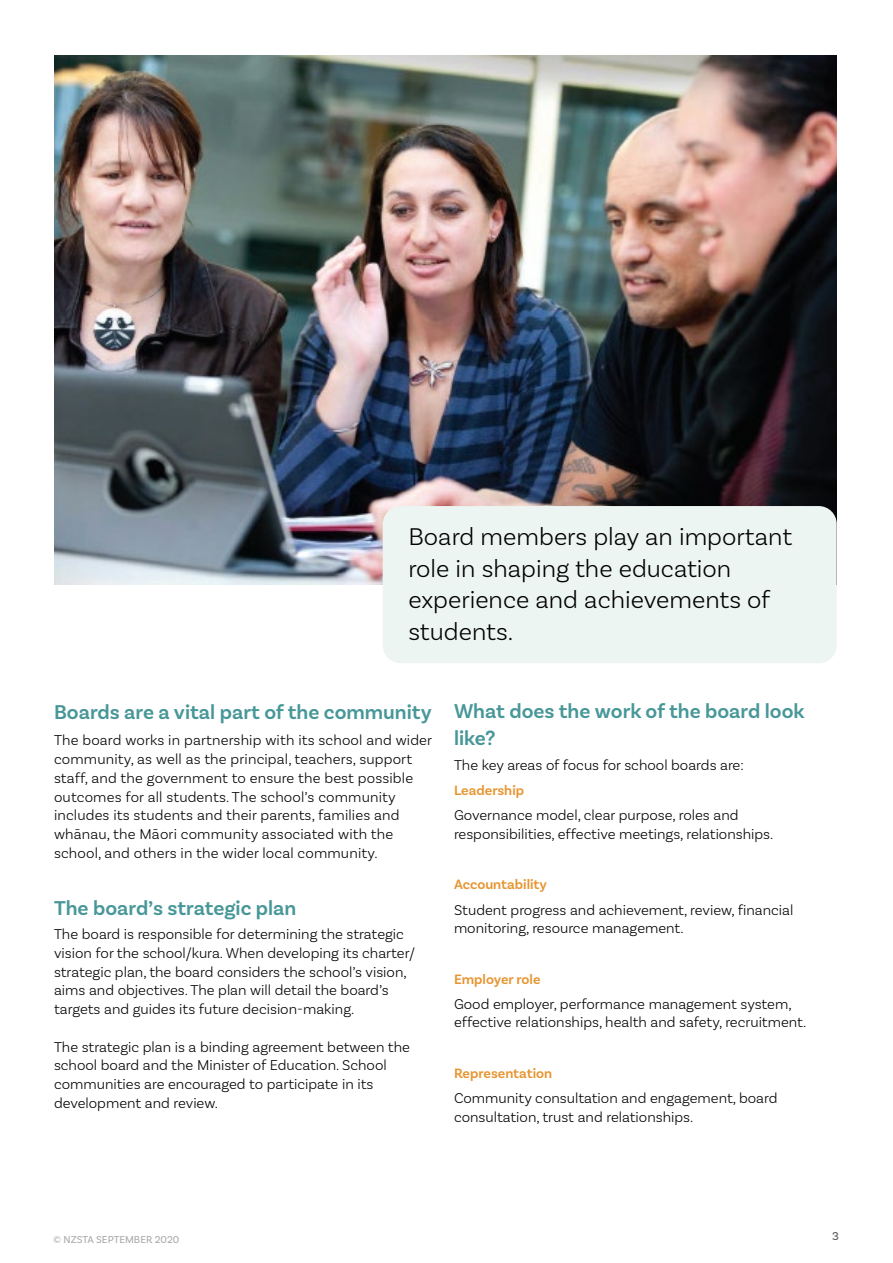
<style>
.page{position:relative;width:893px;height:1263px;background:#fff}
.page>*{position:absolute;margin:0;border:0;box-sizing:border-box;transform-origin:0 0}
.t1{font:300 25.5px/31.5px "Basic Sans";color:#000}
.t2{font:600 21px/27px "Basic Sans";color:#489798}
.t3{font:300 15px/18.8px "Basic Sans";color:#000}
.t4{font:600 14.25px "Basic Sans";color:#e79531}
.t5{font:12px "Basic Sans";color:#58595b}
.t6{font:10.5px "Basic Sans";color:#a7a9ac}
</style>
<div class="page">
<img style="left:54px;top:56px;width:783px;height:529px">
<div style="left:383px;top:506px;width:454px;height:157px;background:#ecf5f1;border-radius:18px"></div>
<h1 class="t1" style="left:408px;top:520px;width:385px">Board members play an important role in shaping the education experience and achievements of students.</h1>
<h2 class="t2" style="left:54px;top:698px;width:379px">Boards are a vital part of the community</h2>
<p class="t3" style="left:54px;top:731px;width:380px">The board works in partnership with its school and wider community, as well as the principal, teachers, support staff, and the government to ensure the best possible outcomes for all students. The school’s community includes its students and their parents, families and whānau, the Māori community associated with the school, and others in the wider local community.</p>
<h2 class="t2" style="left:54px;top:894px;width:244px">The board’s strategic plan</h2>
<p class="t3" style="left:54px;top:924px;width:362px">The board is responsible for determining the strategic vision for the school/kura. When developing its charter/ strategic plan, the board considers the school’s vision, aims and objectives. The plan will detail the board’s targets and guides its future decision-making.</p>
<p class="t3" style="left:54px;top:1037px;width:358px">The strategic plan is a binding agreement between the school board and the Minister of Education. School communities are encouraged to participate in its development and review.</p>
<h2 class="t2" style="left:454px;top:698px;width:352px">What does the work of the board look like?</h2>
<p class="t3" style="left:454px;top:755px;width:291px">The key areas of focus for school boards are:</p>
<p class="t4" style="left:454px;top:782px;width:72px">Leadership</p>
<p class="t3" style="left:454px;top:806px;width:321px">Governance model, clear purpose, roles and responsibilities, effective meetings, relationships.</p>
<p class="t4" style="left:454px;top:876px;width:95px">Accountability</p>
<p class="t3" style="left:454px;top:900px;width:341px">Student progress and achievement, review, financial monitoring, resource management.</p>
<p class="t4" style="left:454px;top:970px;width:88px">Employer role</p>
<p class="t3" style="left:454px;top:994px;width:354px">Good employer, performance management system, effective relationships, health and safety, recruitment.</p>
<p class="t4" style="left:454px;top:1064px;width:100px">Representation</p>
<p class="t3" style="left:454px;top:1088px;width:325px">Community consultation and engagement, board consultation, trust and relationships.</p>
<p class="t6" style="left:53px;top:1233px;width:128px">© NZSTA SEPTEMBER 2020</p>
<p class="t5" style="left:832px;top:1229px;width:8px">3</p>
</div>
